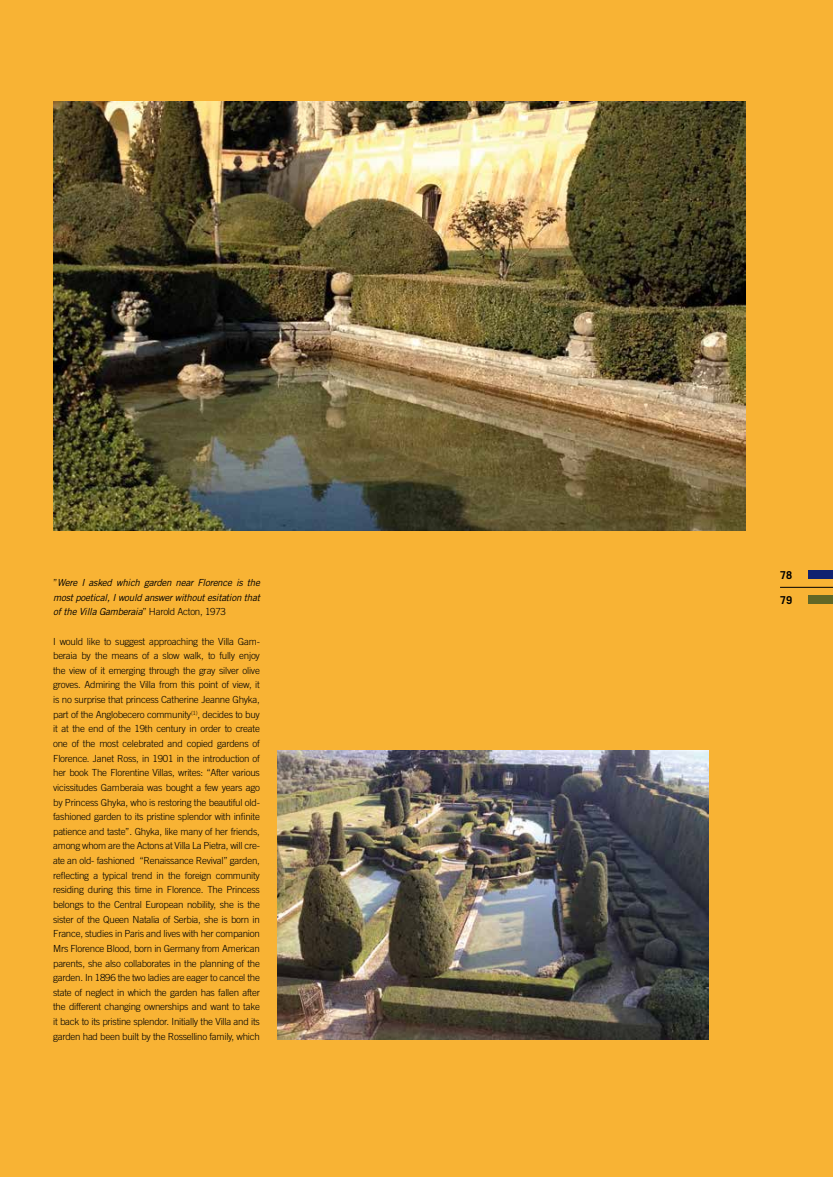
<style>
.page{position:relative;width:833px;height:1177px;background:#fff}
.page>*{position:absolute;margin:0;border:0;box-sizing:border-box;transform-origin:0 0}
.t1{font:700 10.88px "Trade Gothic LT Std";color:#000}
.t2{font:300 9.75px/14.6px "Trade Gothic LT Std";letter-spacing:-.025em;color:#000;text-align:justify}
.t3{font:italic 9.75px/14.6px "Trade Gothic LT Std";letter-spacing:-.025em;color:#000;text-align:justify}
.s1{font-weight:300;font-style:normal}
</style>
<div class="page">
<div style="left:0;top:0;width:833px;height:1176px;background:#f8b334"></div>
<img style="left:53px;top:102px;width:693px;height:428px">
<img style="left:278px;top:750px;width:431px;height:289px">
<div style="left:808px;top:595px;width:25px;height:9px;background:#616726"></div>
<div style="left:808px;top:571px;width:25px;height:8px;background:#112270"></div>
<hr style="left:780px;top:587px;width:53px;height:1px;background:#000">
<p class="t3" style="left:53px;top:575px;width:208px"><span class="s1">”</span>Were I asked which garden near Florence is the most poetical, I would answer without esitation that of the Villa Gamberaia<span class="s1">” Harold Acton, 1973</span></p>
<p class="t2" style="left:53px;top:633px;width:208px">I would like to suggest approaching the Villa Gam&shy;beraia by the means of a slow walk, to fully enjoy the view of it emerging through the gray silver olive groves. Admiring the Villa from this point of view, it is no surprise that princess Catherine Jeanne Ghyka, part of the Anglobecero community<sup>(1)</sup>, decides to buy it at the end of the 19th century in order to create one of the most celebrated and copied gardens of Florence. Janet Ross, in 1901 in the introduction of her book The Florentine Villas, writes: “After various vicissitudes Gamberaia was bought a few years ago by Princess Ghyka, who is restoring the beautiful old&shy;fashioned garden to its pristine splendor with infinite patience and taste”. Ghyka, like many of her friends, among whom are the Actons at Villa La Pietra, will cre&shy;ate an old- fashioned “Renaissance Revival” garden, reflecting a typical trend in the foreign community residing during this time in Florence. The Princess belongs to the Central European nobility, she is the sister of the Queen Natalia of Serbia, she is born in France, studies in Paris and lives with her companion Mrs Florence Blood, born in Germany from American parents, she also collaborates in the planning of the garden. In 1896 the two ladies are eager to cancel the state of neglect in which the garden has fallen after the different changing ownerships and want to take it back to its pristine splendor. Initially the Villa and its garden had been built by the Rossellino family, which</p>
<p class="t1" style="left:780px;top:568px;width:14px">78</p>
<p class="t1" style="left:780px;top:593px;width:14px">79</p>
</div>
